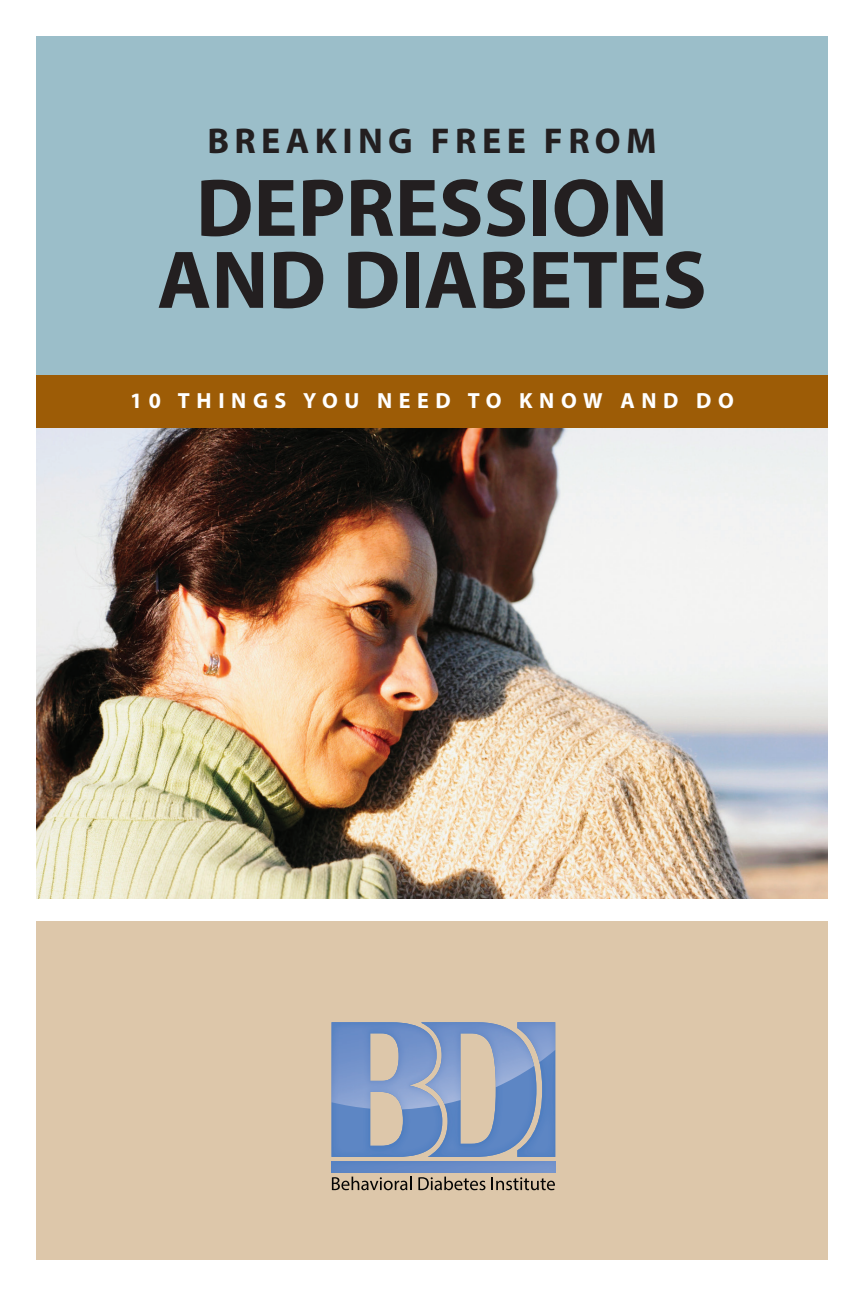
<style>
.page{position:relative;width:864px;height:1296px;background:#fff}
.page>*{position:absolute;margin:0;border:0;box-sizing:border-box;transform-origin:0 0}
.t1{font:700 82.6px "Myriad Pro";color:#231f20}
.t2{font:700 36px "Myriad Pro";letter-spacing:.15em;color:#231f20}
.t3{font:700 22px "Myriad Pro";letter-spacing:.3em;color:#fff}
</style>
<div class="page">
<img style="left:36px;top:428px;width:792px;height:471px">
<div style="left:36px;top:36px;width:792px;height:369px;background:#9bbec9"></div>
<div style="left:36px;top:921px;width:792px;height:339px;background:#ddc7aa"></div>
<div style="left:36px;top:375px;width:792px;height:53px;background:#9d5c06"></div>
<img style="left:332px;top:1162px;width:223px;height:11px">
<svg style="left:439px;top:1022px;width:116px;height:135px"></svg>
<img style="left:332px;top:1102px;width:110px;height:55px">
<img style="left:332px;top:1022px;width:107px;height:87px">
<svg style="left:332px;top:1177px;width:80px;height:13px"></svg>
<svg style="left:418px;top:1177px;width:67px;height:13px"></svg>
<svg style="left:492px;top:1177px;width:63px;height:13px"></svg>
<p class="t2" style="left:207px;top:117px;width:451px">BREAKING FREE FROM</p>
<p class="t1" style="left:196px;top:154px;width:474px">DEPRESSION</p>
<p class="t1" style="left:157px;top:226px;width:551px">AND DIABETES</p>
<p class="t3" style="left:130px;top:386px;width:605px">10 THINGS YOU NEED TO KNOW AND DO</p>
</div>
